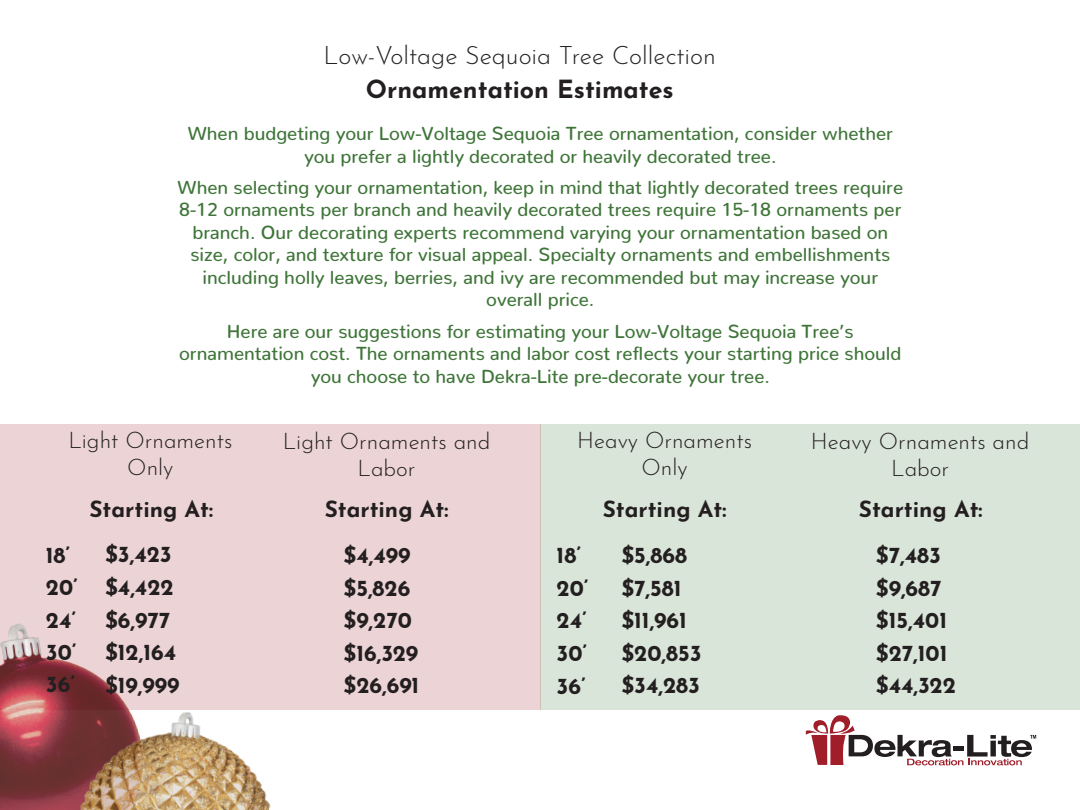
<style>
.page{position:relative;width:1080px;height:810px;background:#fff}
.page>*{position:absolute;margin:0;border:0;box-sizing:border-box;transform-origin:0 0}
.thin_head{font:300 25px "Josefin Sans";color:#231f20}
.bold_head{font:700 25px "Josefin Sans";color:#231f20}
.thin_head-2{font:700 22.5px "Josefin Sans";color:#231f20}
.thin_head-3{font:300 22.5px/27px "Josefin Sans";color:#231f20;text-align:center}
.bold_head-2{font:700 22.5px "Josefin Sans";color:#231f20}
.t1{font:500 18.75px/22.5px "Nunito";color:#3f7539;text-align:center}
</style>
<div class="page">
<div style="left:540px;top:424px;width:540px;height:285px;background:#dae5d9"></div>
<div style="left:0;top:424px;width:540px;height:285px;background:#ecd4d6"></div>
<img style="left:0;top:623px;width:119px;height:187px">
<img style="left:63px;top:695px;width:229px;height:115px">
<svg style="left:806px;top:715px;width:230px;height:50px"></svg>
<p class="thin_head" style="left:324px;top:36px;width:394px">Low-Voltage Sequoia Tree Collection</p>
<p class="bold_head" style="left:366px;top:67px;width:309px">Ornamentation Estimates</p>
<p class="t1" style="left:188px;top:120px;width:707px">When budgeting your Low-Voltage Sequoia Tree ornamentation, consider whether you prefer a lightly decorated or heavily decorated tree.</p>
<p class="t1" style="left:178px;top:174px;width:727px">When selecting your ornamentation, keep in mind that lightly decorated trees require 8-12 ornaments per branch and heavily decorated trees require 15-18 ornaments per branch. Our decorating experts recommend varying your ornamentation based on size, color, and texture for visual appeal. Specialty ornaments and embellishments including holly leaves, berries, and ivy are recommended but may increase your overall price.</p>
<p class="t1" style="left:179px;top:318px;width:724px">Here are our suggestions for estimating your Low-Voltage Sequoia Tree’s ornamentation cost. The ornaments and labor cost reflects your starting price should you choose to have Dekra-Lite pre-decorate your tree.</p>
<p class="thin_head-3" style="left:68px;top:424px;width:166px">Light Ornaments</p>
<p class="thin_head-3" style="left:127px;top:451px;width:48px">Only</p>
<p class="thin_head-3" style="left:283px;top:425px;width:209px">Light Ornaments and<br>Labor</p>
<p class="thin_head-3" style="left:577px;top:424px;width:176px">Heavy Ornaments<br>Only</p>
<p class="thin_head-3" style="left:811px;top:425px;width:220px">Heavy Ornaments and<br>Labor</p>
<p class="bold_head-2" style="left:46px;top:535px;width:26px">18’</p>
<p class="bold_head-2" style="left:46px;top:567px;width:33px">20’</p>
<p class="bold_head-2" style="left:46px;top:600px;width:31px">24’</p>
<p class="bold_head-2" style="left:46px;top:632px;width:32px">30’</p>
<p class="bold_head-2" style="left:46px;top:664px;width:30px">36’</p>
<p class="bold_head-2" style="left:89px;top:489px;width:125px">Starting At:</p>
<p class="bold_head-2" style="left:325px;top:489px;width:125px">Starting At:</p>
<p class="bold_head-2" style="left:603px;top:489px;width:125px">Starting At:</p>
<p class="bold_head-2" style="left:859px;top:489px;width:125px">Starting At:</p>
<p class="thin_head-2" style="left:105px;top:534px;width:68px">$3,423</p>
<p class="thin_head-2" style="left:105px;top:567px;width:70px">$4,422</p>
<p class="thin_head-2" style="left:105px;top:600px;width:66px">$6,977</p>
<p class="thin_head-2" style="left:105px;top:632px;width:73px">$12,164</p>
<p class="thin_head-2" style="left:105px;top:665px;width:76px">$19,999</p>
<p class="thin_head-2" style="left:344px;top:535px;width:68px">$4,499</p>
<p class="thin_head-2" style="left:344px;top:568px;width:68px">$5,826</p>
<p class="thin_head-2" style="left:344px;top:600px;width:70px">$9,270</p>
<p class="thin_head-2" style="left:344px;top:633px;width:76px">$16,329</p>
<p class="thin_head-2" style="left:344px;top:665px;width:77px">$26,691</p>
<p class="thin_head-2" style="left:621px;top:535px;width:67px">$5,868</p>
<p class="thin_head-2" style="left:621px;top:568px;width:62px">$7,581</p>
<p class="thin_head-2" style="left:621px;top:600px;width:67px">$11,961</p>
<p class="thin_head-2" style="left:621px;top:633px;width:82px">$20,853</p>
<p class="thin_head-2" style="left:621px;top:665px;width:80px">$34,283</p>
<p class="thin_head-2" style="left:876px;top:535px;width:66px">$7,483</p>
<p class="thin_head-2" style="left:876px;top:568px;width:67px">$9,687</p>
<p class="thin_head-2" style="left:876px;top:600px;width:73px">$15,401</p>
<p class="thin_head-2" style="left:876px;top:633px;width:73px">$27,101</p>
<p class="thin_head-2" style="left:876px;top:665px;width:81px">$44,322</p>
<p class="bold_head-2" style="left:557px;top:535px;width:26px">18’</p>
<p class="bold_head-2" style="left:557px;top:568px;width:33px">20’</p>
<p class="bold_head-2" style="left:557px;top:600px;width:31px">24’</p>
<p class="bold_head-2" style="left:557px;top:633px;width:32px">30’</p>
<p class="bold_head-2" style="left:557px;top:666px;width:30px">36’</p>
</div>
